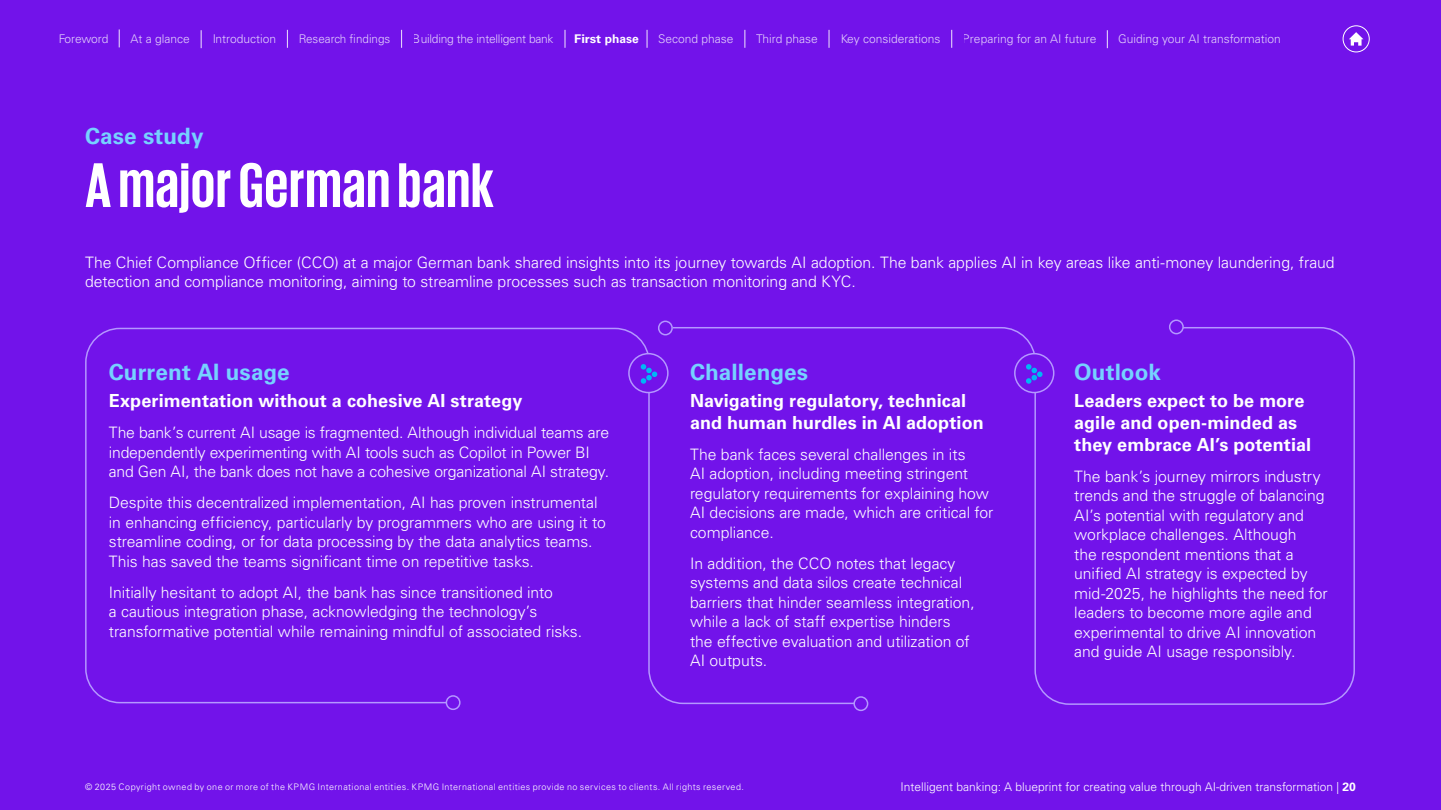
<style>
.page{position:relative;width:1441px;height:810px;background:#fff}
.page>*{position:absolute;margin:0;border:0;box-sizing:border-box;transform-origin:0 0}
.t1{font:700 64.5px "KPMG";letter-spacing:.01em;color:#fff}
.t2{font:700 22.5px "Univers LT Std";letter-spacing:.005em;color:#76d2ff}
.t3{font:700 18px/21.6px "Univers LT Std";letter-spacing:.005em;color:#fff}
.t4{font:300 15.75px/19.5px "Univers LT Std";letter-spacing:-.005em;color:#fff}
.t5{font:300 12px "Univers LT Std";color:#fff}
.t6{font:300 12px "Univers LT Std";letter-spacing:-.02em;color:#fff}
.t7{font:700 12px "Univers LT Std";color:#fff}
.t8{font:700 12px "Univers LT Std";color:#fff;scale:1.07 1}
.t9{font:300 9px "Univers LT Std";letter-spacing:.045em;color:#fff}
.s1{font-weight:700}
</style>
<div class="page">
<div style="left:0;top:0;width:1440px;height:810px;background:#7213ea"></div>
<svg style="left:85px;top:327px;width:586px;height:378px"></svg>
<svg style="left:671px;top:326px;width:684px;height:380px"></svg>
<div style="left:1014px;top:354px;width:39px;height:39px;background:#7213ea;border-radius:50%"></div>
<div style="left:1013px;top:353px;width:41px;height:40px;border:2px solid #b497ff;border-radius:50%"></div>
<div style="left:629px;top:354px;width:38px;height:39px;background:#7213ea;border-radius:50%"></div>
<div style="left:628px;top:353px;width:40px;height:40px;border:2px solid #b497ff;border-radius:50%"></div>
<div style="left:446px;top:696px;width:14px;height:13px;background:#7213ea;border-radius:50%"></div>
<div style="left:445px;top:695px;width:15px;height:15px;border:2px solid #b497ff;border-radius:50%"></div>
<div style="left:658px;top:321px;width:14px;height:14px;background:#7213ea;border-radius:50%"></div>
<div style="left:658px;top:321px;width:14px;height:14px;border:2px solid #b497ff;border-radius:50%"></div>
<div style="left:854px;top:697px;width:13px;height:13px;background:#7213ea;border-radius:50%"></div>
<div style="left:853px;top:696px;width:15px;height:15px;border:2px solid #b497ff;border-radius:50%"></div>
<div style="left:1169px;top:320px;width:13px;height:14px;background:#7213ea;border-radius:50%"></div>
<div style="left:1168px;top:320px;width:15px;height:14px;border:2px solid #b497ff;border-radius:50%"></div>
<svg style="left:640px;top:364px;width:17px;height:20px"></svg>
<svg style="left:1026px;top:364px;width:16px;height:20px"></svg>
<div style="left:1342px;top:26px;width:27px;height:26px;border:1px solid #fff;border-radius:50%"></div>
<svg style="left:1349px;top:32px;width:14px;height:14px"></svg>
<svg style="left:1106px;top:30px;width:1px;height:18px"></svg>
<svg style="left:287px;top:30px;width:1px;height:18px"></svg>
<svg style="left:401px;top:30px;width:1px;height:18px"></svg>
<svg style="left:564px;top:30px;width:1px;height:18px"></svg>
<svg style="left:646px;top:30px;width:1px;height:18px"></svg>
<svg style="left:744px;top:30px;width:1px;height:18px"></svg>
<svg style="left:828px;top:30px;width:1px;height:18px"></svg>
<svg style="left:951px;top:30px;width:1px;height:18px"></svg>
<svg style="left:119px;top:29px;width:1px;height:18px"></svg>
<svg style="left:200px;top:30px;width:2px;height:18px"></svg>
<p class="t7" style="left:605px;top:32px;width:36px">phase</p>
<p class="t5" style="left:658px;top:32px;width:77px">Second phase</p>
<p class="t5" style="left:756px;top:32px;width:63px">Third phase</p>
<p class="t5" style="left:840px;top:32px;width:102px">Key considerations</p>
<p class="t5" style="left:962px;top:32px;width:135px">Preparing for an AI future</p>
<p class="t5" style="left:1117px;top:32px;width:164px">Guiding your AI transformation</p>
<p class="t5" style="left:58px;top:32px;width:52px">Foreword</p>
<p class="t5" style="left:130px;top:32px;width:61px">At a glance</p>
<p class="t5" style="left:212px;top:32px;width:66px">Introduction</p>
<p class="t5" style="left:298px;top:32px;width:93px">Research findings</p>
<p class="t6" style="left:413px;top:32px;width:142px">Building the intelligent bank</p>
<p class="t8" style="left:574px;top:32px;width:16px">Fir</p>
<p class="t5" style="left:577px;top:32px;width:60px">First hase</p>
<h2 class="t2" style="left:85px;top:123px;width:120px">Case study</h2>
<h1 class="t1" style="left:85px;top:153px;width:410px">A major German bank</h1>
<p class="t4" style="left:85px;top:252px;width:1250px">The Chief Compliance Officer (CCO) at a major German bank shared insights into its journey towards AI adoption. The bank applies AI in key areas like anti-money laundering, fraud detection and compliance monitoring, aiming to streamline processes such as transaction monitoring and KYC.</p>
<h2 class="t2" style="left:109px;top:359px;width:182px">Current AI usage</h2>
<p class="t3" style="left:109px;top:390px;width:415px">Experimentation without a cohesive AI strategy</p>
<p class="t4" style="left:109px;top:423px;width:501px">The bank’s current AI usage is fragmented. Although individual teams are independently experimenting with AI tools such as Copilot in Power BI and Gen AI, the bank does not have a cohesive organizational AI strategy.</p>
<p class="t4" style="left:109px;top:493px;width:498px">Despite this decentralized implementation, AI has proven instrumental in enhancing efficiency, particularly by programmers who are using it to streamline coding, or for data processing by the data analytics teams.<br>This has saved the teams significant time on repetitive tasks.</p>
<p class="t4" style="left:109px;top:582px;width:475px">Initially hesitant to adopt AI, the bank has since transitioned into<br>a cautious integration phase, acknowledging the technology’s transformative potential while remaining mindful of associated risks.</p>
<h2 class="t2" style="left:690px;top:359px;width:120px">Challenges</h2>
<p class="t3" style="left:690px;top:390px;width:295px">Navigating regulatory, technical and human hurdles in AI adoption</p>
<p class="t4" style="left:690px;top:445px;width:305px">The bank faces several challenges in its<br>AI adoption, including meeting stringent regulatory requirements for explaining how AI decisions are made, which are critical for compliance.</p>
<p class="t4" style="left:690px;top:554px;width:286px">In addition, the CCO notes that legacy systems and data silos create technical barriers that hinder seamless integration, while a lack of staff expertise hinders the effective evaluation and utilization of AI outputs.</p>
<h2 class="t2" style="left:1074px;top:359px;width:88px">Outlook</h2>
<p class="t3" style="left:1074px;top:390px;width:238px">Leaders expect to be more agile and open-minded as they embrace AI’s potential</p>
<p class="t4" style="left:1074px;top:466px;width:255px">The bank’s journey mirrors industry trends and the struggle of balancing AI’s potential with regulatory and workplace challenges. Although<br>the respondent mentions that a unified AI strategy is expected by mid-2025, he highlights the need for leaders to become more agile and experimental to drive AI innovation and guide AI usage responsibly.</p>
<p class="t9" style="left:85px;top:781px;width:660px">© 2025 Copyright owned by one or more of the KPMG International entities. KPMG International entities provide no services to clients. All rights reserved.</p>
<p class="t5" style="left:900px;top:779px;width:457px">Intelligent banking: A blueprint for creating value through AI-driven transformation | <span class="s1">20</span></p>
</div>
